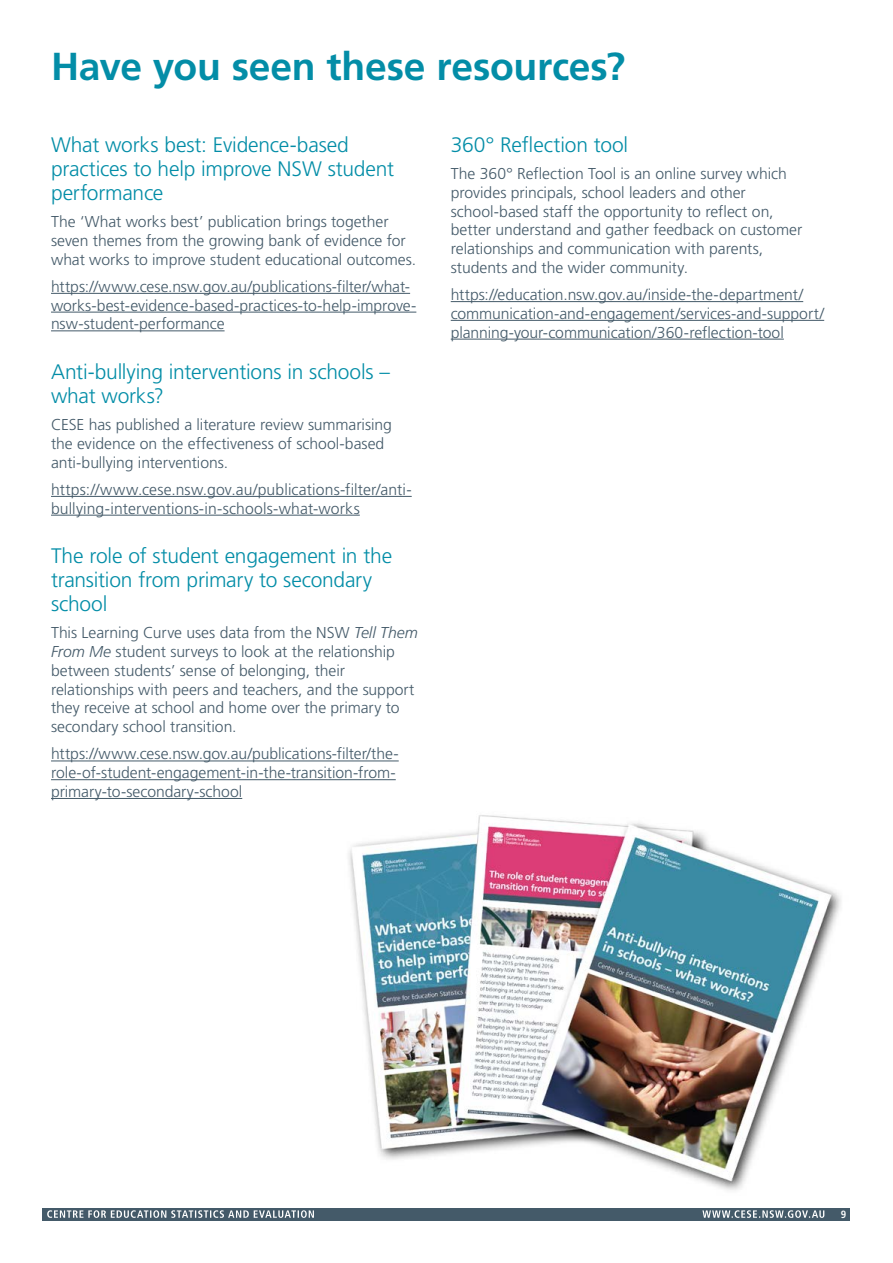
<style>
.page{position:relative;width:893px;height:1263px;background:#fff}
.page>*{position:absolute;margin:0;border:0;box-sizing:border-box;transform-origin:0 0}
.t1{font:700 39px "Frutiger LT Pro";letter-spacing:-.005em;color:#038da7}
.t2{font:300 21px/24px "Frutiger LT Pro";letter-spacing:-.01em;color:#038da7}
.Body_Copy{font:300 15.75px/18.8px "Frutiger LT Pro";letter-spacing:-.005em;color:#445a69}
.t3{font:700 condensed 10.5px "Frutiger LT Pro";color:#fff}
.s1{font-style:italic}
</style>
<div class="page">
<div style="left:43px;top:1208px;width:807px;height:12px;background:#445a69"></div>
<svg style="left:47px;top:1210px;width:777px;height:8px"></svg>
<hr style="left:51px;top:293px;width:359px;height:1px;background:#445a69">
<hr style="left:51px;top:312px;width:365px;height:1px;background:#445a69">
<hr style="left:51px;top:331px;width:174px;height:1px;background:#445a69">
<hr style="left:51px;top:496px;width:361px;height:1px;background:#445a69">
<hr style="left:51px;top:515px;width:309px;height:1px;background:#445a69">
<hr style="left:51px;top:761px;width:348px;height:1px;background:#445a69">
<hr style="left:51px;top:779px;width:345px;height:1px;background:#445a69">
<hr style="left:51px;top:798px;width:191px;height:1px;background:#445a69">
<hr style="left:451px;top:301px;width:352px;height:1px;background:#445a69">
<hr style="left:451px;top:320px;width:373px;height:1px;background:#445a69">
<hr style="left:451px;top:339px;width:333px;height:1px;background:#445a69">
<img style="left:348px;top:815px;width:493px;height:375px">
<h1 class="t1" style="left:51px;top:44px;width:576px">Have you seen these resources?</h1>
<h1 class="t2" style="left:51px;top:133px;width:344px">What works best: Evidence-based practices to help improve NSW student performance</h1>
<p class="Body_Copy" style="left:51px;top:212px;width:367px">The ‘What works best’ publication brings together seven themes from the growing bank of evidence for what works to improve student educational outcomes.</p>
<p class="Body_Copy" style="left:51px;top:277px;width:367px">https://www.cese.nsw.gov.au/publications-filter/what&shy;works-best-evidence-based-practices-to-help-improve&shy;nsw-student-performance</p>
<h1 class="t2" style="left:51px;top:360px;width:340px">Anti-bullying interventions in schools – what works?</h1>
<p class="Body_Copy" style="left:51px;top:415px;width:342px">CESE has published a literature review summarising the evidence on the effectiveness of school-based anti‑bullying interventions.</p>
<p class="Body_Copy" style="left:51px;top:480px;width:362px">https://www.cese.nsw.gov.au/publications-filter/anti&shy;bullying-interventions-in-schools-what-works</p>
<h1 class="t2" style="left:51px;top:544px;width:343px">The role of student engagement in the transition from primary to secondary school</h1>
<p class="Body_Copy" style="left:51px;top:624px;width:368px">This Learning Curve uses data from the NSW <span class="s1">Tell Them From Me</span> student surveys to look at the relationship between students’ sense of belonging, their relationships with peers and teachers, and the support they receive at school and home over the primary to secondary school transition.</p>
<p class="Body_Copy" style="left:51px;top:745px;width:349px">https://www.cese.nsw.gov.au/publications-filter/the&shy;role-of-student-engagement-in-the-transition-from&shy;primary-to-secondary-school</p>
<h1 class="t2" style="left:451px;top:133px;width:179px">360° Reflection tool</h1>
<p class="Body_Copy" style="left:451px;top:164px;width:353px">The 360° Reflection Tool is an online survey which provides principals, school leaders and other school‑based staff the opportunity to reflect on, better understand and gather feedback on customer relationships and communication with parents, students and the wider community.</p>
<p class="Body_Copy" style="left:451px;top:285px;width:375px">https://education.nsw.gov.au/inside-the-department/ communication-and-engagement/services-and-support/ planning-your-communication/360-reflection-tool</p>
<p class="t3" style="left:841px;top:1208px;width:7px">9</p>
</div>
